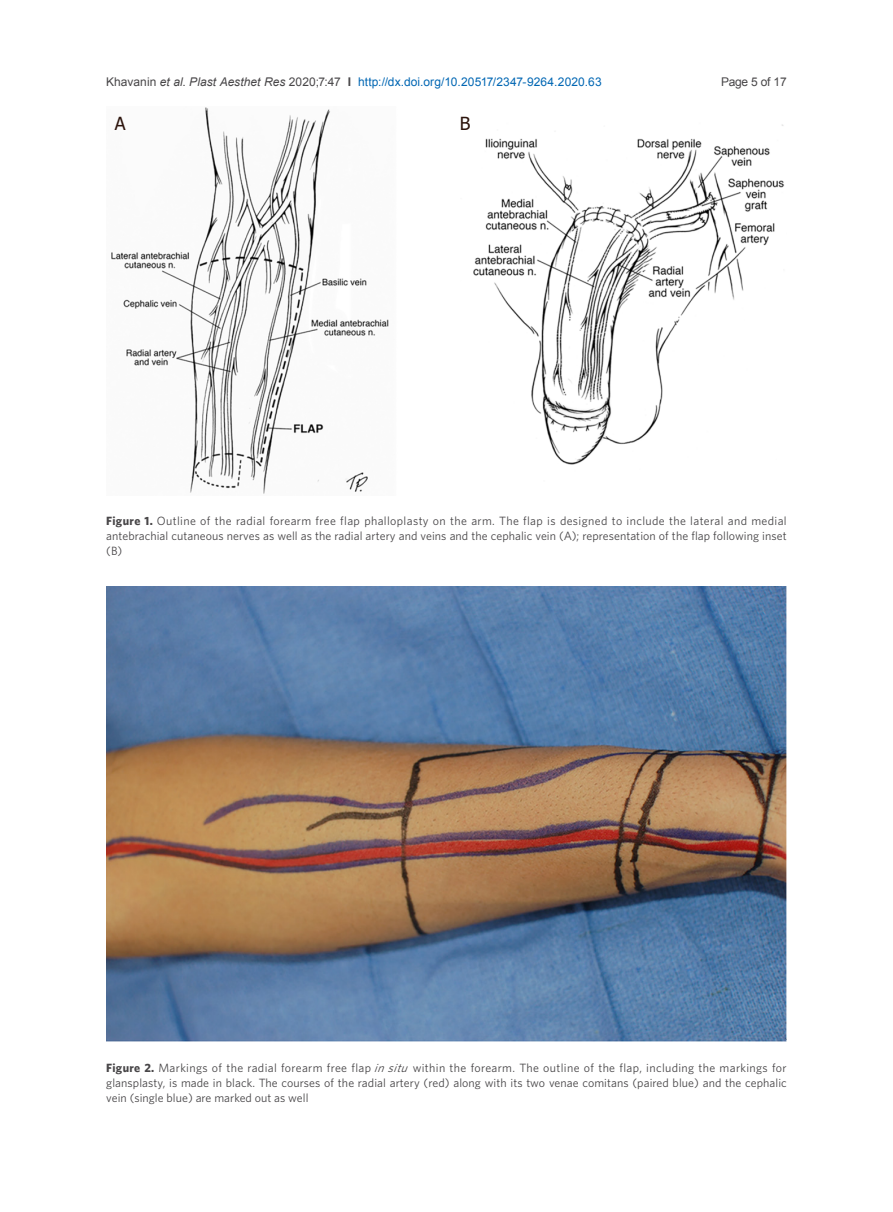
<style>
.page{position:relative;width:893px;height:1212px;background:#fff}
.page>*{position:absolute;margin:0;border:0;box-sizing:border-box;transform-origin:0 0}
.t1{font:18px "Tahoma";color:#2d150d}
.正文{font:12px/15px "Whitney";letter-spacing:.005em;color:#484648;text-align:justify}
.t2{font:12px "Arial";letter-spacing:.01em;color:#0166b3}
.t3{font:12px "Arial";letter-spacing:-.025em;color:#484648}
.s1{color:#484648}
.s2{font-style:italic;color:#484648}
.s3{font-weight:700;color:#484648}
.s4{font-weight:700}
.s5{font-style:italic}
</style>
<div class="page">
<img style="left:111px;top:107px;width:673px;height:387px">
<img style="left:106px;top:586px;width:681px;height:455px">
<p class="t2" style="left:106px;top:73px;width:497px"><span class="s1">Khavanin</span> <span class="s2">et al</span><span class="s1">.</span> <span class="s2">Plast Aesthet Res</span> <span class="s1">2020;7:47</span> <span class="s3">I</span> http://dx.doi.org/10.20517/2347-9264.2020.63</p>
<p class="t3" style="left:721px;top:73px;width:67px">Page 5 of 17</p>
<p class="t1" style="left:115px;top:112px;width:12px">A</p>
<p class="t1" style="left:460px;top:112px;width:12px">B</p>
<p class="正文" style="left:106px;top:513px;width:682px"><span class="s4">Figure 1.</span> Outline of the radial forearm free flap phalloplasty on the arm. The flap is designed to include the lateral and medial antebrachial cutaneous nerves as well as the radial artery and veins and the cephalic vein (A); representation of the flap following inset (B)</p>
<p class="正文" style="left:106px;top:1060px;width:682px"><span class="s4">Figure 2.</span> Markings of the radial forearm free flap <span class="s5">insitu</span> within the forearm. The outline of the flap, including the markings for glansplasty, is made in black. The courses of the radial artery (red) along with its two venae comitans (paired blue) and the cephalic vein (single blue) are marked out as well</p>
</div>
